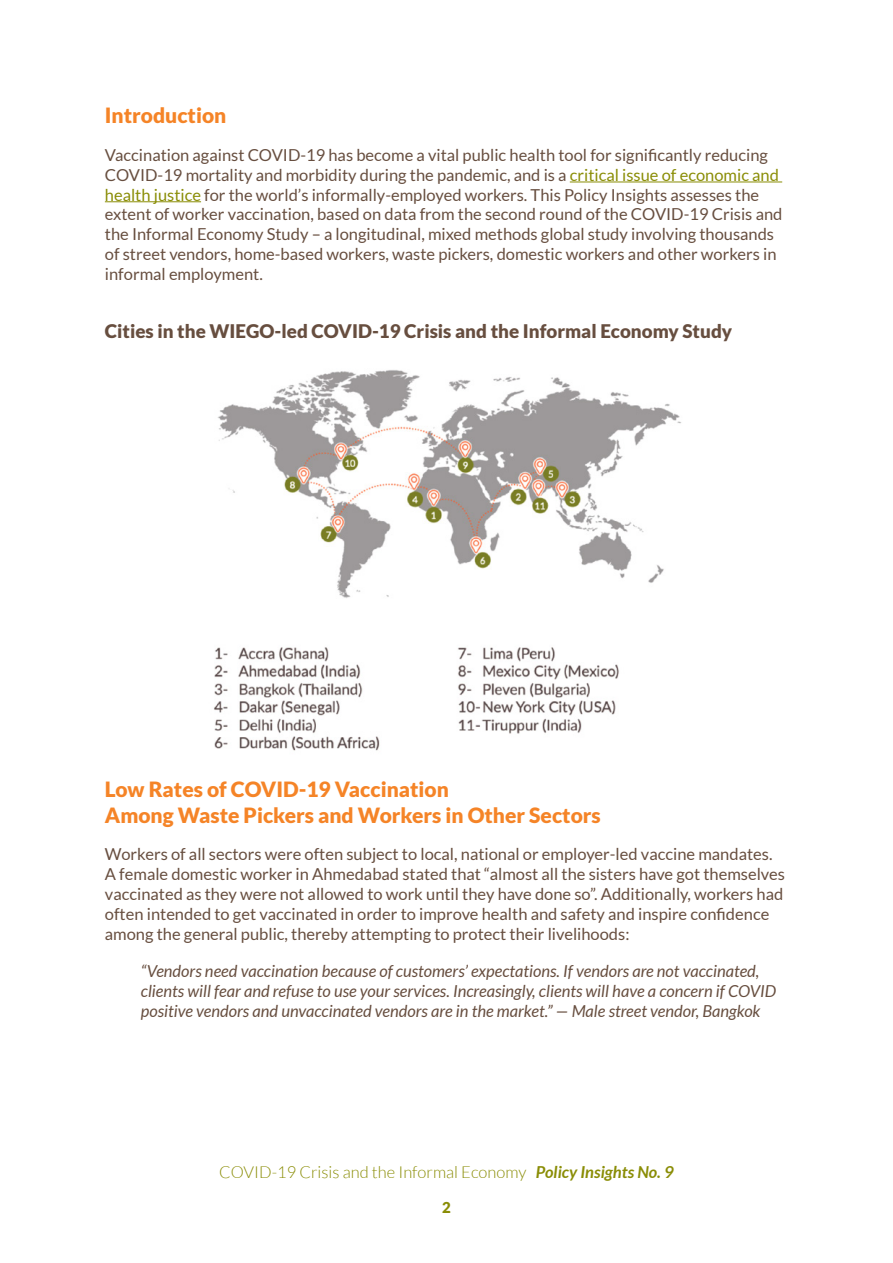
<style>
.page{position:relative;width:893px;height:1263px;background:#fff}
.page>*{position:absolute;margin:0;border:0;box-sizing:border-box;transform-origin:0 0}
.Orange_Heading{font:900 21px/25.2px "Lato";color:#f58427}
.FiguresHeading{font:900 18.75px "Lato";color:#674e3f}
.Body_Text{font:16.5px/19.8px "Lato";color:#674e3f}
.Quotes{font:italic 16.5px/19.8px "Lato";color:#674e3f}
.t1{font:300 16.5px "Lato";color:#8a8d06}
.t2{font:900 15px "Lato";color:#8a8d06}
.s1{color:#8a8d06}
.s2{font-weight:700;font-style:italic}
</style>
<div class="page">
<hr style="left:570px;top:181px;width:212px;height:1px;background:#8a8d06">
<hr style="left:105px;top:201px;width:96px;height:1px;background:#8a8d06">
<img style="left:214px;top:370px;width:467px;height:381px">
<p class="Orange_Heading" style="left:105px;top:102px;width:123px">Introduction</p>
<p class="Body_Text" style="left:105px;top:145px;width:679px">Vaccination against COVID-19 has become a vital public health tool for significantly reducing COVID-19 mortality and morbidity during the pandemic, and is a <span class="s1">critical issue of economic and health justice</span> for the world’s informally-employed workers. This Policy Insights assesses the extent of worker vaccination, based on data from the second round of the COVID-19 Crisis and the Informal Economy Study – a longitudinal, mixed methods global study involving thousands of street vendors, home-based workers, waste pickers, domestic workers and other workers in informal employment.</p>
<p class="FiguresHeading" style="left:105px;top:320px;width:629px">Cities in the WIEGO-led COVID-19 Crisis and the Informal Economy Study</p>
<p class="Orange_Heading" style="left:105px;top:777px;width:497px">Low Rates of COVID-19 Vaccination<br>Among Waste Pickers and Workers in Other Sectors</p>
<p class="Body_Text" style="left:105px;top:844px;width:682px">Workers of all sectors were often subject to local, national or employer-led vaccine mandates.<br>A female domestic worker in Ahmedabad stated that “almost all the sisters have got themselves vaccinated as they were not allowed to work until they have done so”. Additionally, workers had often intended to get vaccinated in order to improve health and safety and inspire confidence among the general public, thereby attempting to protect their livelihoods:</p>
<p class="Quotes" style="left:141px;top:962px;width:637px">“Vendors need vaccination because of customers’ expectations. If vendors are not vaccinated, clients will fear and refuse to use your services. Increasingly, clients will have a concern if COVID positive vendors and unvaccinated vendors are in the market.” — Male street vendor, Bangkok</p>
<p class="t1" style="left:219px;top:1164px;width:456px">COVID-19 Crisis and the Informal Economy <span class="s2">Policy Insights No. 9</span></p>
<p class="t2" style="left:442px;top:1199px;width:10px">2</p>
</div>
